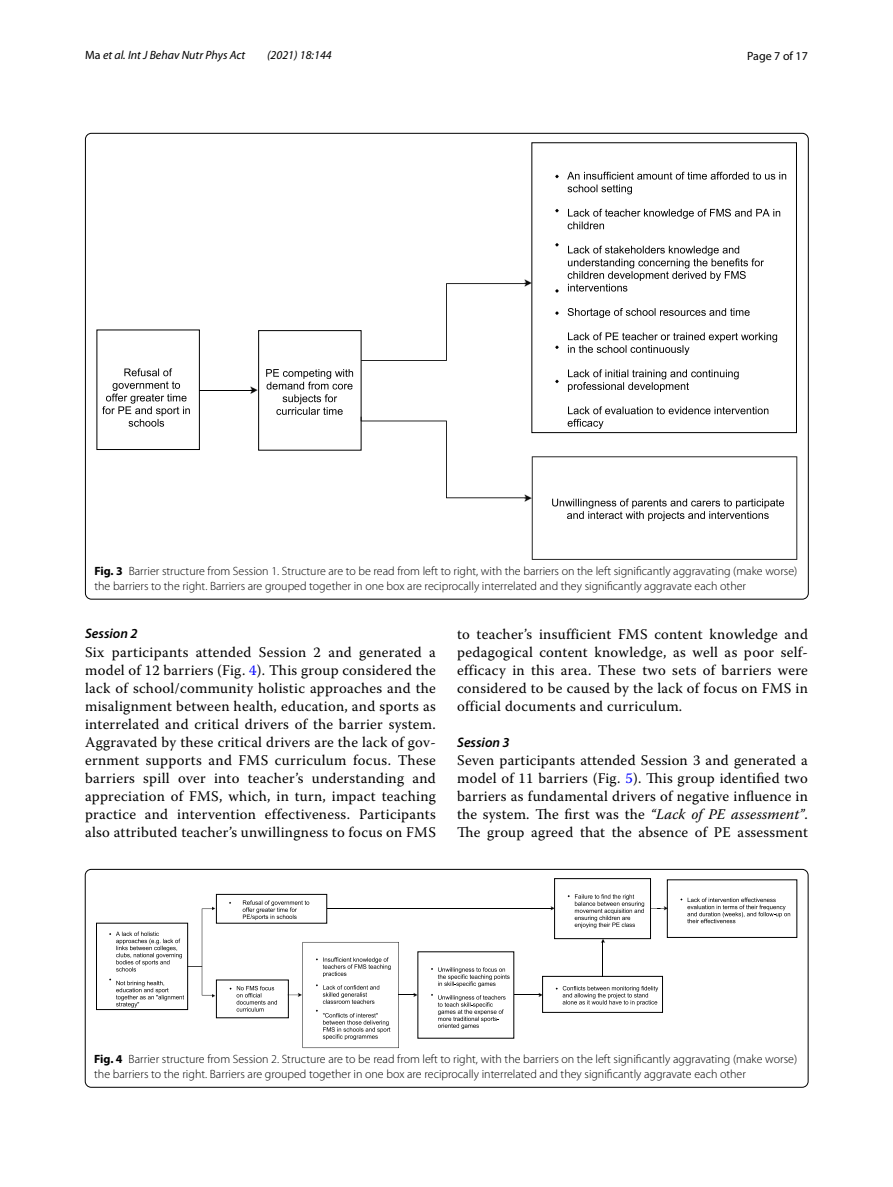
<style>
.page{position:relative;width:893px;height:1187px;background:#fff}
.page>*{position:absolute;margin:0;border:0;box-sizing:border-box;transform-origin:0 0}
.t1{font:14.7px/18px "Warnock Pro";letter-spacing:.02em;color:#000;text-align:justify}
.t2{font:italic 600 13.8px "Myriad Pro";color:#000}
.t3{font:300 12px/15px "Myriad Pro";color:#000}
.t4{font:italic 12px "Myriad Pro";color:#000}
.t5{font:12px "Myriad Pro";color:#000}
.s1{font-style:normal}
.s2{font-weight:700}
.s3{color:#00f}
.s4{font-style:italic}
</style>
<div class="page">
<img style="left:251px;top:280px;width:281px;height:221px">
<svg style="left:532px;top:456px;width:265px;height:103px"></svg>
<div style="left:96px;top:329px;width:104px;height:121px;border:1px solid #000"></div>
<svg style="left:102px;top:368px;width:88px;height:58px"></svg>
<hr style="left:199px;top:390px;width:54px;height:1px;background:#000">
<svg style="left:361px;top:283px;width:165px;height:78px"></svg>
<div style="left:258px;top:330px;width:104px;height:120px;border:1px solid #000"></div>
<svg style="left:266px;top:369px;width:87px;height:46px"></svg>
<svg style="left:361px;top:416px;width:165px;height:82px"></svg>
<svg style="left:555px;top:175px;width:4px;height:3px"></svg>
<svg style="left:555px;top:209px;width:4px;height:3px"></svg>
<svg style="left:555px;top:311px;width:4px;height:4px"></svg>
<svg style="left:555px;top:345px;width:4px;height:4px"></svg>
<svg style="left:555px;top:380px;width:4px;height:3px"></svg>
<div style="left:531px;top:142px;width:266px;height:291px;border:1px solid #000"></div>
<svg style="left:567px;top:172px;width:219px;height:22px"></svg>
<svg style="left:568px;top:209px;width:212px;height:20px"></svg>
<svg style="left:568px;top:246px;width:196px;height:45px"></svg>
<svg style="left:568px;top:308px;width:182px;height:10px"></svg>
<svg style="left:568px;top:332px;width:209px;height:23px"></svg>
<svg style="left:568px;top:369px;width:171px;height:23px"></svg>
<svg style="left:568px;top:406px;width:200px;height:23px"></svg>
<img style="left:212px;top:906px;width:455px;height:91px">
<div style="left:96px;top:922px;width:92px;height:87px;border:1px solid #000"></div>
<svg style="left:109px;top:908px;width:104px;height:99px"></svg>
<div style="left:216px;top:894px;width:111px;height:29px;border:1px solid #000"></div>
<svg style="left:243px;top:900px;width:66px;height:20px"></svg>
<svg style="left:302px;top:941px;width:113px;height:106px"></svg>
<svg style="left:514px;top:994px;width:25px;height:1px"></svg>
<hr style="left:602px;top:941px;width:1px;height:35px;background:#000">
<svg style="left:651px;top:908px;width:13px;height:1px"></svg>
<hr style="left:327px;top:908px;width:224px;height:1px;background:#000">
<div style="left:542px;top:976px;width:121px;height:36px;border:1px solid #000"></div>
<svg style="left:556px;top:985px;width:102px;height:20px"></svg>
<svg style="left:431px;top:967px;width:79px;height:20px"></svg>
<svg style="left:431px;top:993px;width:75px;height:35px"></svg>
<div style="left:554px;top:878px;width:97px;height:60px;border:1px solid #000"></div>
<svg style="left:568px;top:894px;width:76px;height:34px"></svg>
<div style="left:216px;top:979px;width:73px;height:38px;border:1px solid #000"></div>
<svg style="left:230px;top:985px;width:47px;height:26px"></svg>
<svg style="left:680px;top:897px;width:110px;height:26px"></svg>
<div style="left:85px;top:869px;width:723px;height:218px;border:1px solid #000;border-radius:6px"></div>
<p class="t4" style="left:85px;top:48px;width:162px"><span class="s1">Ma</span> et al. Int J Behav Nutr Phys Act</p>
<p class="t4" style="left:267px;top:48px;width:66px">(2021) 18:144</p>
<p class="t5" style="left:747px;top:48px;width:62px">Page 7 of 17</p>
<p class="t3" style="left:94px;top:563px;width:704px"><span class="s2">Fig. 3</span> Barrier structure from Session 1. Structure are to be read from left to right, with the barriers on the left significantly aggravating (make worse) the barriers to the right. Barriers are grouped together in one box are reciprocally interrelated and they significantly aggravate each other</p>
<p class="t2" style="left:85px;top:625px;width:54px">Session 2</p>
<p class="t1" style="left:85px;top:642px;width:352px">Six participants attended Session 2 and generated a model of 12 barriers (Fig. <span class="s3">4</span>). This group considered the lack of school/community holistic approaches and the misalignment between health, education, and sports as interrelated and critical drivers of the barrier system.<br>Aggravated by these critical drivers are the lack of gov&shy;ernment supports and FMS curriculum focus. These barriers spill over into teacher’s understanding and appreciation of FMS, which, in turn, impact teaching practice and intervention effectiveness. Participants also attributed teacher’s unwillingness to focus on FMS</p>
<p class="t1" style="left:457px;top:624px;width:352px">to teacher’s insufficient FMS content knowledge and pedagogical content knowledge, as well as poor self&shy;efficacy in this area. These two sets of barriers were considered to be caused by the lack of focus on FMS in official documents and curriculum.</p>
<p class="t2" style="left:457px;top:733px;width:54px">Session 3</p>
<p class="t1" style="left:457px;top:750px;width:352px">Seven participants attended Session 3 and generated a model of 11 barriers (Fig. <span class="s3">5</span>). This group identified two barriers as fundamental drivers of negative influence in the system. The first was the <span class="s4">“Lack of PE assessment”</span>.<br>The group agreed that the absence of PE assessment</p>
<p class="t3" style="left:94px;top:1051px;width:704px"><span class="s2">Fig. 4</span> Barrier structure from Session 2. Structure are to be read from left to right, with the barriers on the left significantly aggravating (make worse) the barriers to the right. Barriers are grouped together in one box are reciprocally interrelated and they significantly aggravate each other</p>
</div>
